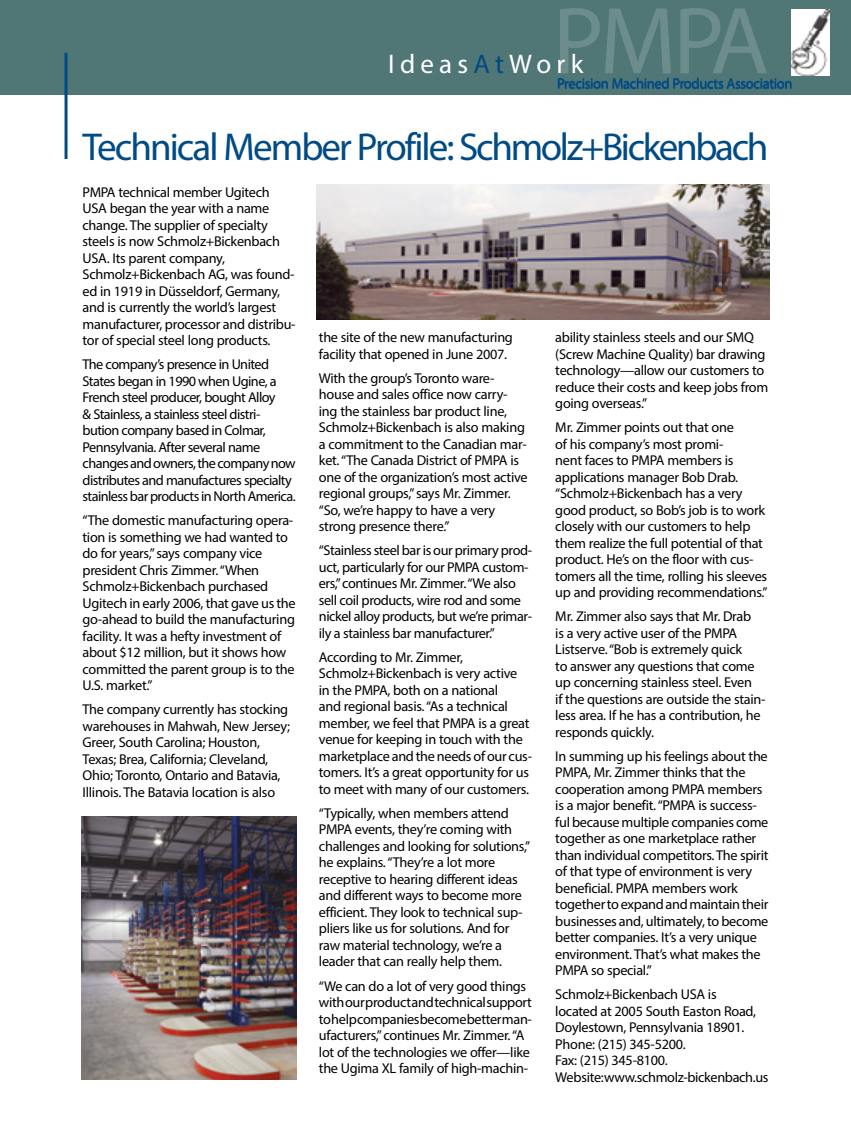
<style>
.page{position:relative;width:851px;height:1134px;background:#fff}
.page>*{position:absolute;margin:0;border:0;box-sizing:border-box;transform-origin:0 0}
.t1{font:96px "Myriad Pro";color:#6d8d8d}
.t2{font:39px "Myriad Pro";letter-spacing:-.055em;color:#004b85}
.t3{font:27px "Myriad Pro";letter-spacing:.195em;color:#fff}
.t4{font:14.7px "Myriad Pro";letter-spacing:-.025em;color:#004b85}
.t5{font:14.25px/16.5px "Myriad Pro";letter-spacing:-.02em;color:#000}
.t6{font:14.25px/16.5px "Myriad Pro";letter-spacing:-.04em;color:#000}
.s1{color:#004b85}
</style>
<div class="page">
<div style="left:0;top:0;width:850px;height:94px;background:#517676"></div>
<img style="left:791px;top:9px;width:38px;height:66px">
<img style="left:317px;top:184px;width:453px;height:136px">
<img style="left:81px;top:816px;width:215px;height:263px">
<svg style="left:64px;top:53px;width:4px;height:106px"></svg>
<h1 class="t1" style="left:552px;top:-18px;width:218px">PMPA</h1>
<p class="t4" style="left:557px;top:74px;width:237px">Precision Machined Products Association</p>
<h3 class="t3" style="left:388px;top:47px;width:197px">Ideas<span class="s1">At</span>Work</h3>
<h2 class="t2" style="left:82px;top:123px;width:687px">Technical Member Profile: Schmolz+Bickenbach</h2>
<p class="t5" style="left:82px;top:184px;width:215px">PMPA technical member Ugitech USA began the year with a name change. The supplier of specialty steels is now Schmolz+Bickenbach USA. Its parent company, Schmolz+Bickenbach AG, was found&shy;ed in 1919 in Düsseldorf, Germany, and is currently the world’s largest manufacturer, processor and distribu&shy;tor of special steel long products.</p>
<p class="t6" style="left:82px;top:356px;width:215px">The company’s presence in United States began in 1990 when Ugine, a French steel producer, bought Alloy<br>&amp; Stainless, a stainless steel distri&shy;bution company based in Colmar, Pennsylvania. After several name changes and owners, the company now distributes and manufactures specialty stainless bar products in North America.</p>
<p class="t5" style="left:82px;top:512px;width:215px">“The domestic manufacturing opera&shy;tion is something we had wanted to do for years,” says company vice president Chris Zimmer. “When<br>Schmolz+Bickenbach purchased<br>Ugitech in early 2006, that gave us the go-ahead to build the manufacturing facility. It was a hefty investment of about $12 million, but it shows how committed the parent group is to the<br>U.S. market.”</p>
<p class="t5" style="left:82px;top:701px;width:209px">The company currently has stocking warehouses in Mahwah, New Jersey; Greer, South Carolina; Houston, Texas; Brea, California; Cleveland, Ohio; Toronto, Ontario and Batavia, Illinois. The Batavia location is also</p>
<p class="t5" style="left:319px;top:329px;width:195px">the site of the new manufacturing facility that opened in June 2007.</p>
<p class="t5" style="left:319px;top:369px;width:210px">With the group’s Toronto ware&shy;house and sales office now carry&shy;ing the stainless bar product line, Schmolz+Bickenbach is also making a commitment to the Canadian mar&shy;ket. “The Canada District of PMPA is one of the organization’s most active regional groups,” says Mr. Zimmer. “So, we’re happy to have a very strong presence there.”</p>
<p class="t5" style="left:319px;top:542px;width:215px">“Stainless steel bar is our primary prod&shy;uct, particularly for our PMPA custom&shy;ers,” continues Mr. Zimmer. “We also sell coil products, wire rod and some nickel alloy products, but we’re primar&shy;ily a stainless bar manufacturer.”</p>
<p class="t5" style="left:319px;top:649px;width:214px">According to Mr. Zimmer, Schmolz+Bickenbach is very active<br>in the PMPA, both on a national<br>and regional basis. “As a technical member, we feel that PMPA is a great venue for keeping in touch with the marketplace and the needs of our cus&shy;tomers. It’s a great opportunity for us to meet with many of our customers.</p>
<p class="t5" style="left:319px;top:805px;width:213px">“Typically, when members attend PMPA events, they’re coming with challenges and looking for solutions,” he explains. “They’re a lot more receptive to hearing different ideas and different ways to become more efficient. They look to technical sup&shy;pliers like us for solutions. And for raw material technology, we’re a leader that can really help them.</p>
<p class="t5" style="left:319px;top:977px;width:214px">“We can do a lot of very good things with our product and technical support to help companies become better man&shy;ufacturers,” continues Mr. Zimmer. “A lot of the technologies we offer—like the Ugima XL family of high-machin-</p>
<p class="t5" style="left:555px;top:329px;width:214px">ability stainless steels and our SMQ (Screw Machine Quality) bar drawing technology—allow our customers to reduce their costs and keep jobs from going overseas.”</p>
<p class="t5" style="left:555px;top:419px;width:214px">Mr. Zimmer points out that one<br>of his company’s most promi-<br>nent faces to PMPA members is applications manager Bob Drab. “Schmolz+Bickenbach has a very good product, so Bob’s job is to work closely with our customers to help them realize the full potential of that product. He’s on the floor with cus&shy;tomers all the time, rolling his sleeves up and providing recommendations.”</p>
<p class="t5" style="left:555px;top:608px;width:212px">Mr. Zimmer also says that Mr. Drab<br>is a very active user of the PMPA Listserve. “Bob is extremely quick<br>to answer any questions that come up concerning stainless steel. Even<br>if the questions are outside the stain&shy;less area. If he has a contribution, he responds quickly.</p>
<p class="t5" style="left:555px;top:748px;width:215px">In summing up his feelings about the PMPA, Mr. Zimmer thinks that the cooperation among PMPA members is a major benefit. “PMPA is success&shy;ful because multiple companies come together as one marketplace rather than individual competitors. The spirit of that type of environment is very beneficial. PMPA members work together to expand and maintain their businesses and, ultimately, to become better companies. It’s a very unique environment. That’s what makes the PMPA so special.”</p>
<p class="t5" style="left:555px;top:986px;width:215px">Schmolz+Bickenbach USA is<br>located at 2005 South Easton Road,<br>Doylestown, Pennsylvania 18901.<br>Phone: (215) 345-5200.<br>Fax: (215) 345-8100.<br>Web site: www.schmolz-bickenbach.us</p>
</div>
